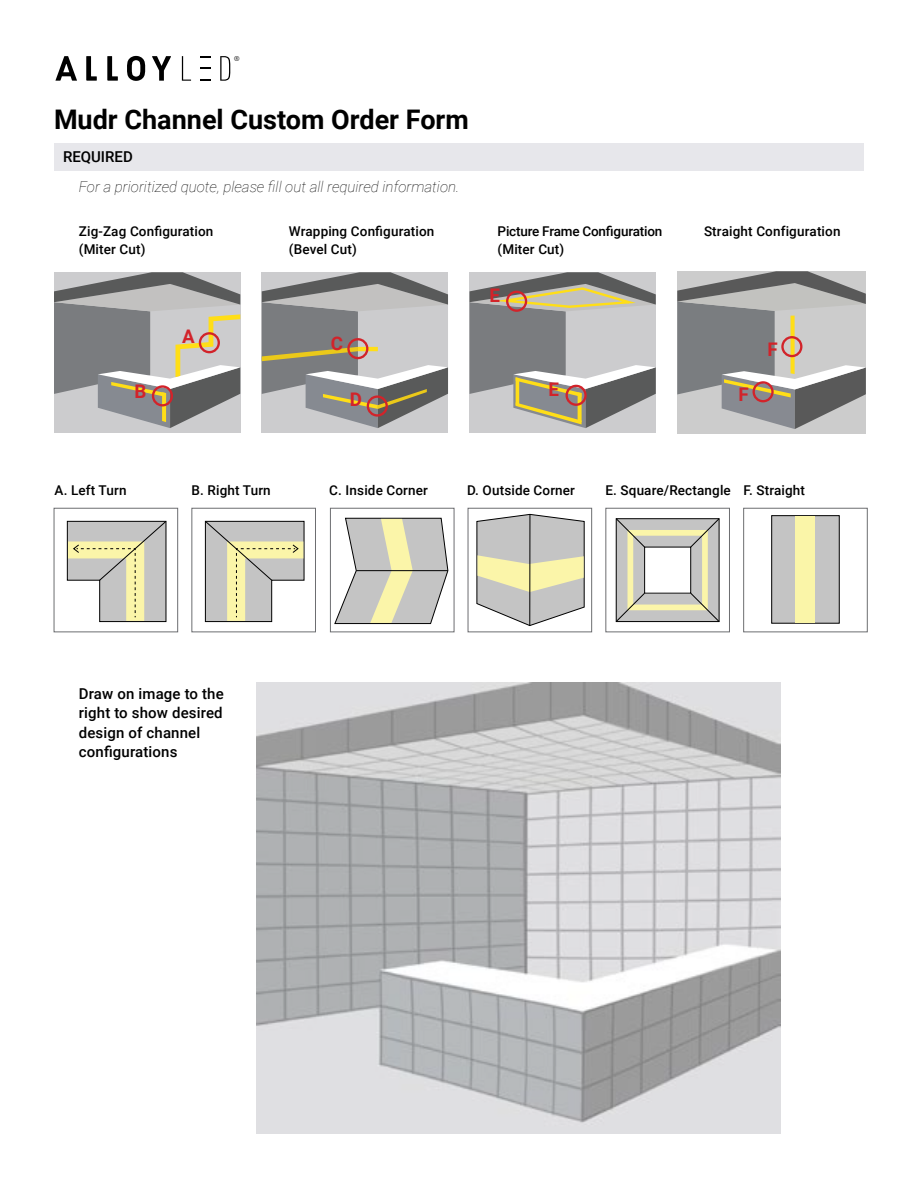
<style>
.page{position:relative;width:918px;height:1188px;background:#fff}
.page>*{position:absolute;margin:0;border:0;box-sizing:border-box;transform-origin:0 0}
.t1{font:700 27px "Roboto";color:#000}
.t2{font:700 18.75px "Roboto";color:#d2232a}
.t3{font:500 15px/19.5px "Roboto";letter-spacing:.01em;color:#000}
.t4{font:italic 100 15px "Roboto";color:#000}
.t5{font:500 13.5px/18px "Roboto";letter-spacing:.01em;color:#000}
.t6{font:500 13.5px "Roboto";letter-spacing:-.015em;color:#000}
.t7{font:6.9px "DIN Pro";color:#000}
</style>
<div class="page">
<div style="left:677px;top:271px;width:189px;height:163px;background:#ccc"></div>
<svg style="left:677px;top:271px;width:189px;height:158px"></svg>
<div style="left:54px;top:143px;width:810px;height:27px;background:#e7e7eb"></div>
<svg style="left:55px;top:56px;width:22px;height:25px"></svg>
<svg style="left:86px;top:56px;width:11px;height:25px"></svg>
<svg style="left:107px;top:56px;width:11px;height:25px"></svg>
<svg style="left:127px;top:56px;width:18px;height:25px"></svg>
<svg style="left:152px;top:56px;width:19px;height:25px"></svg>
<svg style="left:182px;top:56px;width:9px;height:25px"></svg>
<svg style="left:220px;top:56px;width:10px;height:25px"></svg>
<div style="left:54px;top:272px;width:186px;height:161px;background:#ccccce"></div>
<svg style="left:54px;top:272px;width:186px;height:156px"></svg>
<div style="left:152px;top:385px;width:21px;height:21px;border:2px solid #d2232a;border-radius:50%"></div>
<div style="left:199px;top:332px;width:21px;height:21px;border:2px solid #d2232a;border-radius:50%"></div>
<div style="left:262px;top:272px;width:186px;height:161px;background:#ccccce"></div>
<svg style="left:262px;top:272px;width:186px;height:156px"></svg>
<hr style="left:358px;top:347px;width:20px;height:4px;background:#ffde17">
<div style="left:347px;top:338px;width:21px;height:21px;border:2px solid #d2232a;border-radius:50%"></div>
<div style="left:367px;top:395px;width:21px;height:22px;border:2px solid #d2232a;border-radius:50%"></div>
<div style="left:470px;top:272px;width:186px;height:161px;background:#ccccce"></div>
<svg style="left:470px;top:272px;width:186px;height:156px"></svg>
<div style="left:506px;top:291px;width:21px;height:21px;border:2px solid #d2232a;border-radius:50%"></div>
<div style="left:566px;top:385px;width:21px;height:21px;border:2px solid #d2232a;border-radius:50%"></div>
<div style="left:54px;top:508px;width:124px;height:124px;border:1px solid #6d6e71"></div>
<svg style="left:67px;top:520px;width:100px;height:102px"></svg>
<div style="left:191px;top:508px;width:125px;height:124px;border:1px solid #6d6e71"></div>
<svg style="left:204px;top:520px;width:101px;height:102px"></svg>
<div style="left:743px;top:508px;width:125px;height:124px;border:1px solid #6d6e71"></div>
<div style="left:330px;top:508px;width:124px;height:124px;border:1px solid #6d6e71"></div>
<svg style="left:334px;top:518px;width:115px;height:106px"></svg>
<hr style="left:356px;top:570px;width:92px;height:1px;background:#000">
<div style="left:468px;top:508px;width:124px;height:124px;border:1px solid #6d6e71"></div>
<svg style="left:476px;top:514px;width:109px;height:112px"></svg>
<hr style="left:529px;top:514px;width:1px;height:112px;background:#000">
<div style="left:605px;top:508px;width:125px;height:124px;border:1px solid #6d6e71"></div>
<div style="left:616px;top:519px;width:103px;height:103px;background:#c4c4c4"></div>
<div style="left:616px;top:518px;width:103px;height:104px;border:1px solid #000"></div>
<div style="left:645px;top:547px;width:46px;height:46px;background:#fff"></div>
<div style="left:644px;top:547px;width:47px;height:47px;border:1px solid #000"></div>
<div style="left:628px;top:530px;width:80px;height:80px;border:6px solid #fbf5a9"></div>
<svg style="left:615px;top:518px;width:31px;height:30px"></svg>
<svg style="left:690px;top:518px;width:30px;height:30px"></svg>
<svg style="left:690px;top:592px;width:30px;height:31px"></svg>
<svg style="left:615px;top:592px;width:31px;height:31px"></svg>
<img style="left:256px;top:683px;width:525px;height:451px">
<div style="left:771px;top:515px;width:69px;height:109px;background:#c4c4c4;border:1px solid #000"></div>
<div style="left:796px;top:516px;width:19px;height:107px;background:#faf5a8"></div>
<div style="left:781px;top:336px;width:21px;height:21px;border:2px solid #d2232a;border-radius:50%"></div>
<div style="left:753px;top:381px;width:21px;height:21px;border:2px solid #d2232a;border-radius:50%"></div>
<p class="t7" style="left:234px;top:53px;width:8px">®</p>
<h1 class="t1" style="left:54px;top:100px;width:416px">Mudr Channel Custom Order Form</h1>
<p class="t3" style="left:63px;top:147px;width:71px">REQUIRED</p>
<p class="t4" style="left:79px;top:177px;width:382px">For a prioritized quote, please fill out all required information.</p>
<p class="t5" style="left:79px;top:222px;width:136px">Zig-Zag Configuration (Miter Cut)</p>
<p class="t5" style="left:289px;top:221px;width:147px">Wrapping Configuration (Bevel Cut)</p>
<p class="t6" style="left:498px;top:221px;width:166px">Picture Frame Configuration</p>
<p class="t5" style="left:704px;top:221px;width:138px">Straight Configuration</p>
<p class="t5" style="left:498px;top:239px;width:68px">(Miter Cut)</p>
<h2 class="t2" style="left:134px;top:378px;width:13px">B</h2>
<h2 class="t2" style="left:182px;top:323px;width:14px">A</h2>
<h2 class="t2" style="left:331px;top:330px;width:14px">C</h2>
<h2 class="t2" style="left:350px;top:387px;width:14px">D</h2>
<h2 class="t2" style="left:490px;top:283px;width:12px">E</h2>
<h2 class="t2" style="left:549px;top:376px;width:12px">E</h2>
<h2 class="t2" style="left:739px;top:381px;width:12px">F</h2>
<h2 class="t2" style="left:767px;top:336px;width:12px">F</h2>
<p class="t5" style="left:55px;top:481px;width:73px">A. Left Turn</p>
<p class="t5" style="left:192px;top:481px;width:81px">B. Right Turn</p>
<p class="t5" style="left:329px;top:481px;width:100px">C. Inside Corner</p>
<p class="t5" style="left:467px;top:481px;width:110px">D. Outside Corner</p>
<p class="t5" style="left:605px;top:481px;width:201px">E. Square/Rectangle F. Straight</p>
<p class="t3" style="left:79px;top:683px;width:146px">Draw on image to the right to show desired design of channel configurations</p>
</div>
